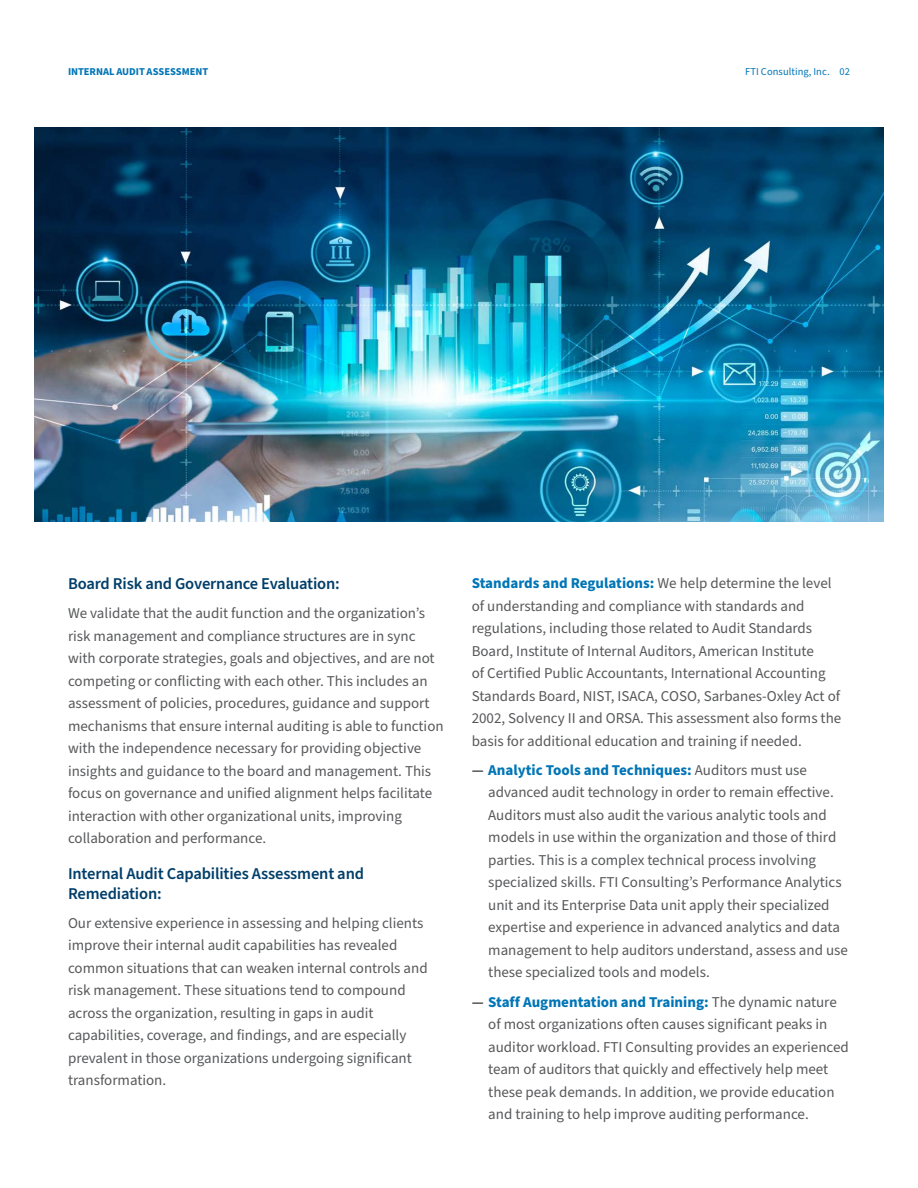
<style>
.page{position:relative;width:918px;height:1188px;background:#fff}
.page>*{position:absolute;margin:0;border:0;box-sizing:border-box;transform-origin:0 0}
.Subhead_L1_-_MAIN{font:600 16.5px/19.8px "Source Sans Pro";letter-spacing:-.01em;color:#003e69}
.Body_Copy{font:15px/22.5px "Source Sans Pro";color:#57585a}
.t1{font:700 10.5px "Source Sans Pro";color:#0075b6}
.t2{font:10.5px "Source Sans Pro";letter-spacing:.005em;color:#0075b6}
.s1{font-weight:700;color:#0075b6}
.s2{font-weight:700}
</style>
<div class="page">
<img style="left:34px;top:127px;width:850px;height:395px">
<p class="t1" style="left:68px;top:64px;width:11px">Internal</p>
<p class="t1" style="left:116px;top:64px;width:44px">Audit Assess</p>
<p class="t1" style="left:182px;top:64px;width:15px">ment</p>
<p class="t2" style="left:745px;top:64px;width:106px">FTI Consulting, Inc. 02</p>
<p class="Subhead_L1_-_MAIN" style="left:68px;top:574px;width:273px">Board Risk and Governance Evaluation:</p>
<p class="Body_Copy" style="left:68px;top:603px;width:377px">We validate that the audit function and the organization’s risk management and compliance structures are in sync with corporate strategies, goals and objectives, and are not competing or conflicting with each other. This includes an assessment of policies, procedures, guidance and support mechanisms that ensure internal auditing is able to function with the independence necessary for providing objective insights and guidance to the board and management. This focus on governance and unified alignment helps facilitate interaction with other organizational units, improving collaboration and performance.</p>
<p class="Subhead_L1_-_MAIN" style="left:68px;top:864px;width:298px">Internal Audit Capabilities Assessment and<br>Remediation:</p>
<p class="Body_Copy" style="left:68px;top:912px;width:361px">Our extensive experience in assessing and helping clients improve their internal audit capabilities has revealed common situations that can weaken internal controls and risk management. These situations tend to compound across the organization, resulting in gaps in audit capabilities, coverage, and findings, and are especially prevalent in those organizations undergoing significant transformation.</p>
<p class="Body_Copy" style="left:472px;top:572px;width:371px"><span class="s1">Standards and Regulations:</span> We help determine the level of understanding and compliance with standards and regulations, including those related to Audit Standards Board, Institute of Internal Auditors, American Institute<br>of Certified Public Accountants, International Accounting Standards Board, NIST, ISACA, COSO, Sarbanes-Oxley Act of 2002, Solvency II and ORSA. This assessment also forms the basis for additional education and training if needed.</p>
<p class="Body_Copy" style="left:488px;top:759px;width:361px;text-indent:-16px"><span class="s2">—</span> <span class="s1">Analytic Tools and Techniques:</span> Auditors must use advanced audit technology in order to remain effective.<br>Auditors must also audit the various analytic tools and models in use within the organization and those of third parties. This is a complex technical process involving specialized skills. FTI Consulting’s Performance Analytics unit and its Enterprise Data unit apply their specialized expertise and experience in advanced analytics and data management to help auditors understand, assess and use these specialized tools and models.</p>
<p class="Body_Copy" style="left:488px;top:991px;width:362px;text-indent:-16px"><span class="s2">—</span> <span class="s1">Staff Augmentation and Training:</span> The dynamic nature of most organizations often causes significant peaks in auditor workload. FTI Consulting provides an experienced team of auditors that quickly and effectively help meet these peak demands. In addition, we provide education and training to help improve auditing performance.</p>
</div>
